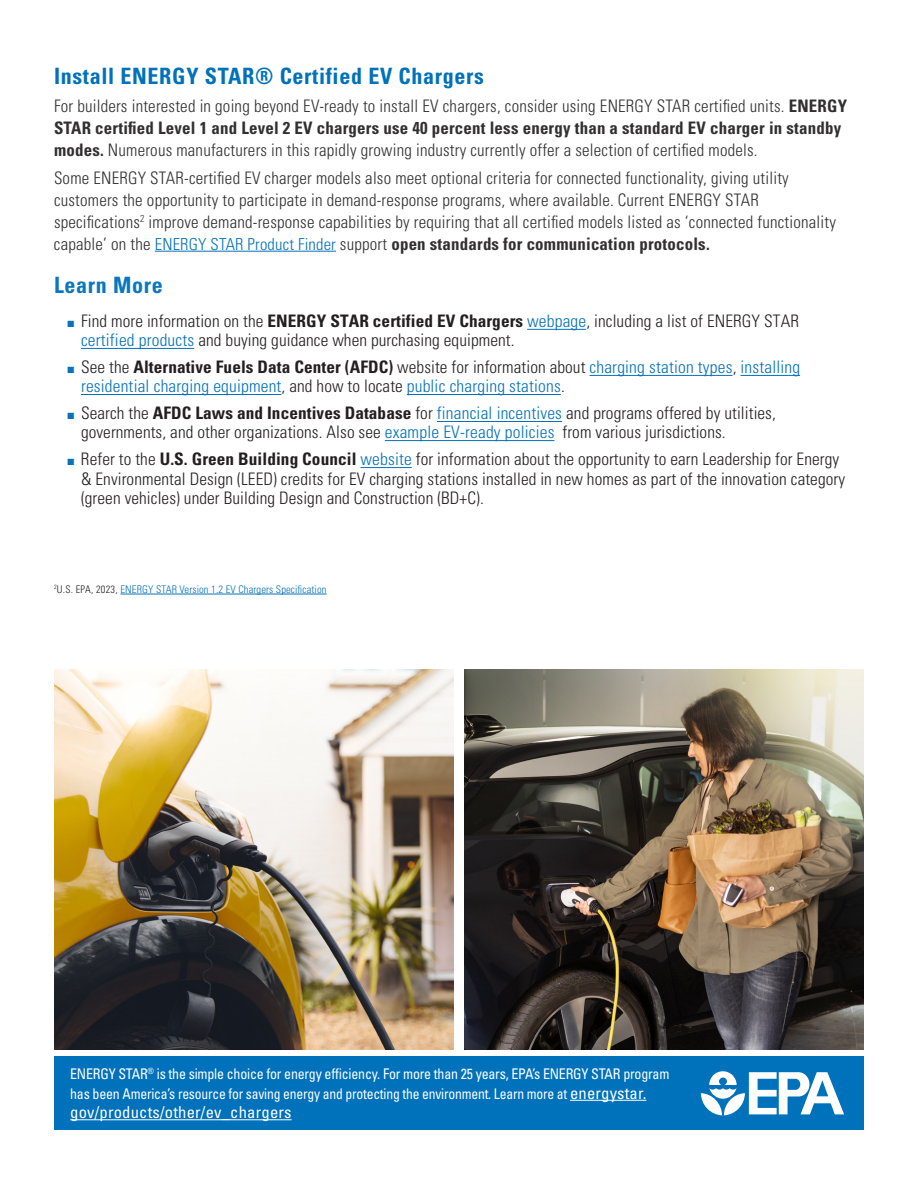
<style>
.page{position:relative;width:918px;height:1188px;background:#fff}
.page>*{position:absolute;margin:0;border:0;box-sizing:border-box;transform-origin:0 0}
.heading_1_blue{font:700 condensed 22.5px "Univers LT Std";letter-spacing:.03em;color:#0071bb}
.heading_1_blue-2{font:700 condensed 22.5px "Univers LT Std";letter-spacing:.03em;color:#0a77be}
.heading_1_blue-3{font:300 condensed 17.25px/21.8px "Univers LT Std";letter-spacing:.01em;color:#312f30}
.t1{font:300 condensed 17.25px/19px "Univers LT Std";letter-spacing:.005em;color:#231f20}
.t2{font:300 condensed 17.25px/19px "Univers LT Std";letter-spacing:.01em;color:#0671ba}
.new_body{font:condensed 16.5px "Univers LT Std";letter-spacing:.01em;color:#fff}
.new_body-2{font:condensed 14.7px/19.5px "Univers LT Std";letter-spacing:-.015em;color:#fff;scale:.95 1}
.body_bulleted{font:300 condensed 10.5px "Univers LT Std";letter-spacing:.01em;color:#0671ba}
.s1{font-weight:700}
.s2{font-size:16.5px;color:#0671ba}
.s3{color:#0872ba}
.s4{color:#0671ba}
.s5{color:#231f20}
.s6{font-weight:700;color:#231f20}
.s7{font-size:16.5px}
</style>
<div class="page">
<hr style="left:155px;top:251px;width:181px;height:1px;background:#0671ba">
<img style="left:54px;top:669px;width:400px;height:381px">
<hr style="left:121px;top:594px;width:206px;height:1px;background:#0671ba">
<img style="left:464px;top:669px;width:400px;height:381px">
<div style="left:54px;top:1056px;width:810px;height:74px;background:#0071bb"></div>
<hr style="left:570px;top:1100px;width:76px;height:1px;background:#fff">
<hr style="left:70px;top:1119px;width:222px;height:1px;background:#fff">
<svg style="left:701px;top:1071px;width:143px;height:44px"></svg>
<hr style="left:527px;top:329px;width:59px;height:1px;background:#0671ba">
<hr style="left:81px;top:348px;width:113px;height:1px;background:#0671ba">
<hr style="left:590px;top:375px;width:142px;height:1px;background:#0671ba">
<hr style="left:741px;top:375px;width:59px;height:1px;background:#0671ba">
<hr style="left:81px;top:394px;width:200px;height:1px;background:#0671ba">
<hr style="left:407px;top:394px;width:154px;height:1px;background:#0671ba">
<hr style="left:437px;top:421px;width:125px;height:1px;background:#0671ba">
<hr style="left:385px;top:440px;width:169px;height:1px;background:#0671ba">
<hr style="left:360px;top:467px;width:52px;height:1px;background:#0671ba">
<p class="heading_1_blue" style="left:54px;top:62px;width:432px">Install ENERGY STAR® Certified EV Chargers</p>
<p class="heading_1_blue-3" style="left:54px;top:95px;width:795px">For builders interested in going beyond EV-ready to install EV chargers, consider using ENERGY STAR certified units. <span class="s1">ENERGY<br>STAR certified Level 1 and Level 2 EV chargers use 40 percent less energy than a standard EV charger in standby modes.</span> Numerous manufacturers in this rapidly growing industry currently offer a selection of certified models.</p>
<p class="heading_1_blue-3" style="left:54px;top:167px;width:784px">Some ENERGY STAR-certified EV charger models also meet optional criteria for connected functionality, giving utility customers the opportunity to participate in demand-response programs, where available. Current ENERGY STAR specifications<sup>2</sup> improve demand-response capabilities by requiring that all certified models listed as ‘connected functionality capable’ on the <span class="s2">ENERGY STAR Product Finder</span> support <span class="s1">open standards for communication protocols.</span></p>
<p class="heading_1_blue-2" style="left:54px;top:271px;width:110px">Learn More</p>
<p class="t1" style="left:81px;top:311px;width:720px;text-indent:-14px"><span class="s3">■</span> Find more information on the <span class="s1">ENERGY STAR certified EV Chargers</span> <span class="s4">webpage</span>, including a list of ENERGY STAR <span class="s4">certified products</span> and buying guidance when purchasing equipment.</p>
<p class="t2" style="left:81px;top:357px;width:721px;text-indent:-14px"><span class="s3">■</span> <span class="s5">See the</span> <span class="s6">Alternative Fuels Data Center (AFDC)</span> <span class="s5">website for information about</span> charging station types<span class="s5">,</span> installing residential charging equipment<span class="s5">, and how to locate</span> public charging stations<span class="s5">.</span></p>
<p class="t1" style="left:81px;top:403px;width:696px;text-indent:-14px"><span class="s3">■</span> Search the <span class="s1">AFDC Laws and Incentives Database</span> for <span class="s4">financial incentives</span> and programs offered by utilities, governments, and other organizations. Also see <span class="s4">example EV-ready policies</span> from various jurisdictions.</p>
<p class="t1" style="left:81px;top:449px;width:766px;line-height:19.6px;text-indent:-14px"><span class="s3">■</span> Refer to the <span class="s1">U.S. Green Building Council</span> <span class="s4">website</span> for information about the opportunity to earn Leadership for Energy &amp; Environmental Design (LEED) credits for EV charging stations installed in new homes as part of the innovation category (green vehicles) under Building Design and Construction (BD+C).</p>
<p class="body_bulleted" style="left:54px;top:583px;width:274px"><sup>2</sup><span class="s5">U.S. EPA, 2023,</span> ENERGY STAR Version 1.2 EV Chargers Specification</p>
<p class="new_body-2" style="left:70px;top:1064px;width:632px">ENERGY STAR<sup>®</sup> is the simple choice for energy efficiency. For more than 25 years, EPA’s ENERGY STAR program has been America’s resource for saving energy and protecting the environment. Learn more at <span class="s7">energystar.</span></p>
<p class="new_body" style="left:70px;top:1102px;width:223px">gov/products/other/ev_chargers</p>
</div>
